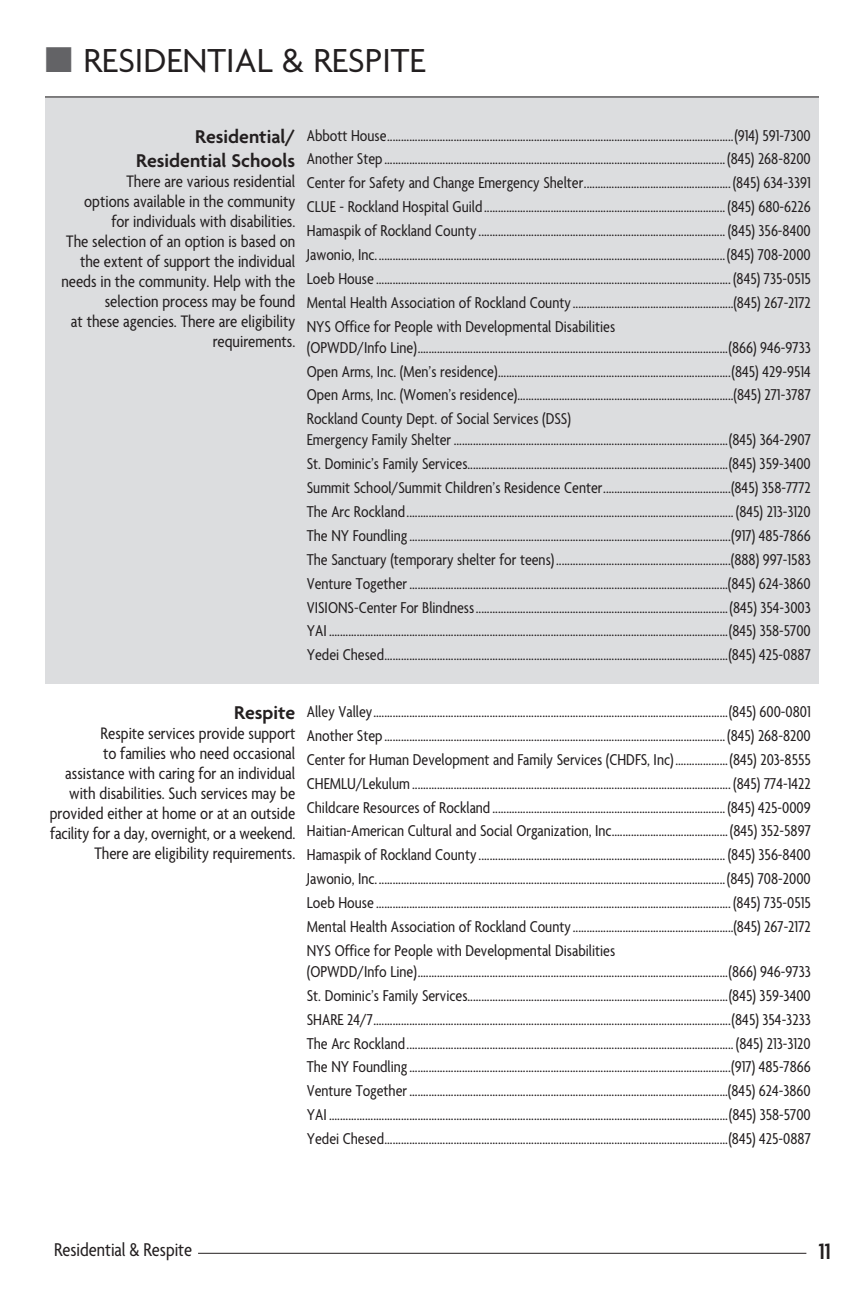
<style>
.page{position:relative;width:864px;height:1296px;background:#fff}
.page>*{position:absolute;margin:0;border:0;box-sizing:border-box;transform-origin:0 0}
.t1{font:36px "Agenda";color:#231f20}
.t2{font:600 condensed 24px "Agenda";color:#231f20}
.t3{font:600 20px/24px "Agenda";color:#231f20;text-align:right}
.t4{font:condensed 20px "Agenda";color:#231f20}
.t5{font:condensed 18px/20px "Agenda";color:#231f20;text-align:right}
.t6{font:condensed 17px/23.8px "Agenda";color:#231f20;text-align:justify}
.s1{color:#636366}
</style>
<div class="page">
<hr style="left:198px;top:1253px;width:608px;height:1px;background:#231f20">
<div style="left:45px;top:96px;width:774px;height:588px;background:#dcdddf"></div>
<hr style="left:45px;top:96px;width:774px;height:1px;background:#231f20">
<h1 class="t1" style="left:45px;top:41px;width:382px"><span class="s1">■</span> RESIDENTIAL &amp; RESPITE</h1>
<p class="t3" style="left:136px;top:126px;width:161px">Residential/<br>Residential Schools</p>
<p class="t5" style="left:61px;top:172px;width:235px">There are various residential<br>options available in the community<br>for individuals with disabilities.<br>The selection of an option is based on the extent of support the individual needs in the community. Help with the selection process may be found<br>at these agencies. There are eligibility requirements.</p>
<p class="t6" style="left:307px;top:124px;width:505px">Abbott House.............................................................................................................................(914) 591-7300<br>Another Step ...........................................................................................................................(845) 268-8200<br>Center for Safety and Change Emergency Shelter..................................................... (845) 634-3391<br>CLUE - Rockland Hospital Guild....................................................................................... (845) 680-6226<br>Hamaspik of Rockland County......................................................................................... (845) 356-8400<br>Jawonio, Inc..............................................................................................................................(845) 708-2000<br>Loeb House ................................................................................................................................ (845) 735-0515<br>Mental Health Association of Rockland County..........................................................(845) 267-2172<br>NYS Office for People with Developmental Disabilities</p>
<p class="t6" style="left:307px;top:336px;width:505px">(OPWDD/Info Line)................................................................................................................(866) 946-9733<br>Open Arms, Inc. (Men’s residence)....................................................................................(845) 429-9514<br>Open Arms, Inc. (Women’s residence)..............................................................................(845) 271-3787<br>Rockland County Dept. of Social Services (DSS)</p>
<p class="t6" style="left:307px;top:429px;width:505px">Emergency Family Shelter ...................................................................................................(845) 364-2907<br>St. Dominic’s Family Services..............................................................................................(845) 359-3400<br>Summit School/Summit Children’s Residence Center..............................................(845) 358-7772<br>The Arc Rockland...................................................................................................................... (845) 213-3120<br>The NY Foundling....................................................................................................................(917) 485-7866<br>The Sanctuary (temporary shelter for teens)...............................................................(888) 997-1583<br>Venture Together...................................................................................................................(845) 624-3860<br>VISIONS-Center For Blindness...........................................................................................(845) 354-3003<br>YAI ................................................................................................................................................(845) 358-5700<br>Yedei Chesed............................................................................................................................(845) 425-0887</p>
<p class="t3" style="left:234px;top:702px;width:63px">Respite</p>
<p class="t5" style="left:50px;top:725px;width:247px">Respite services provide support<br>to families who need occasional assistance with caring for an individual with disabilities. Such services may be provided either at home or at an outside facility for a day, overnight, or a weekend.<br>There are eligibility requirements.</p>
<p class="t6" style="left:307px;top:701px;width:505px">Alley Valley................................................................................................................................(845) 600-0801<br>Another Step ...........................................................................................................................(845) 268-8200<br>Center for Human Development and Family Services (CHDFS, Inc)...................(845) 203-8555<br>CHEMLU/Lekulum................................................................................................................... (845) 774-1422<br>Childcare Resources of Rockland .................................................................................... (845) 425-0009<br>Haitian-American Cultural and Social Organization, Inc.......................................... (845) 352-5897<br>Hamaspik of Rockland County......................................................................................... (845) 356-8400<br>Jawonio, Inc..............................................................................................................................(845) 708-2000<br>Loeb House ................................................................................................................................ (845) 735-0515<br>Mental Health Association of Rockland County..........................................................(845) 267-2172<br>NYS Office for People with Developmental Disabilities</p>
<p class="t6" style="left:307px;top:961px;width:505px">(OPWDD/Info Line)................................................................................................................(866) 946-9733<br>St. Dominic’s Family Services..............................................................................................(845) 359-3400<br>SHARE 24/7.................................................................................................................................(845) 354-3233<br>The Arc Rockland...................................................................................................................... (845) 213-3120<br>The NY Foundling....................................................................................................................(917) 485-7866<br>Venture Together...................................................................................................................(845) 624-3860<br>YAI ................................................................................................................................................(845) 358-5700<br>Yedei Chesed............................................................................................................................(845) 425-0887</p>
<p class="t4" style="left:54px;top:1239px;width:140px">Residential &amp; Respite</p>
<h2 class="t2" style="left:819px;top:1239px;width:14px">11</h2>
</div>
